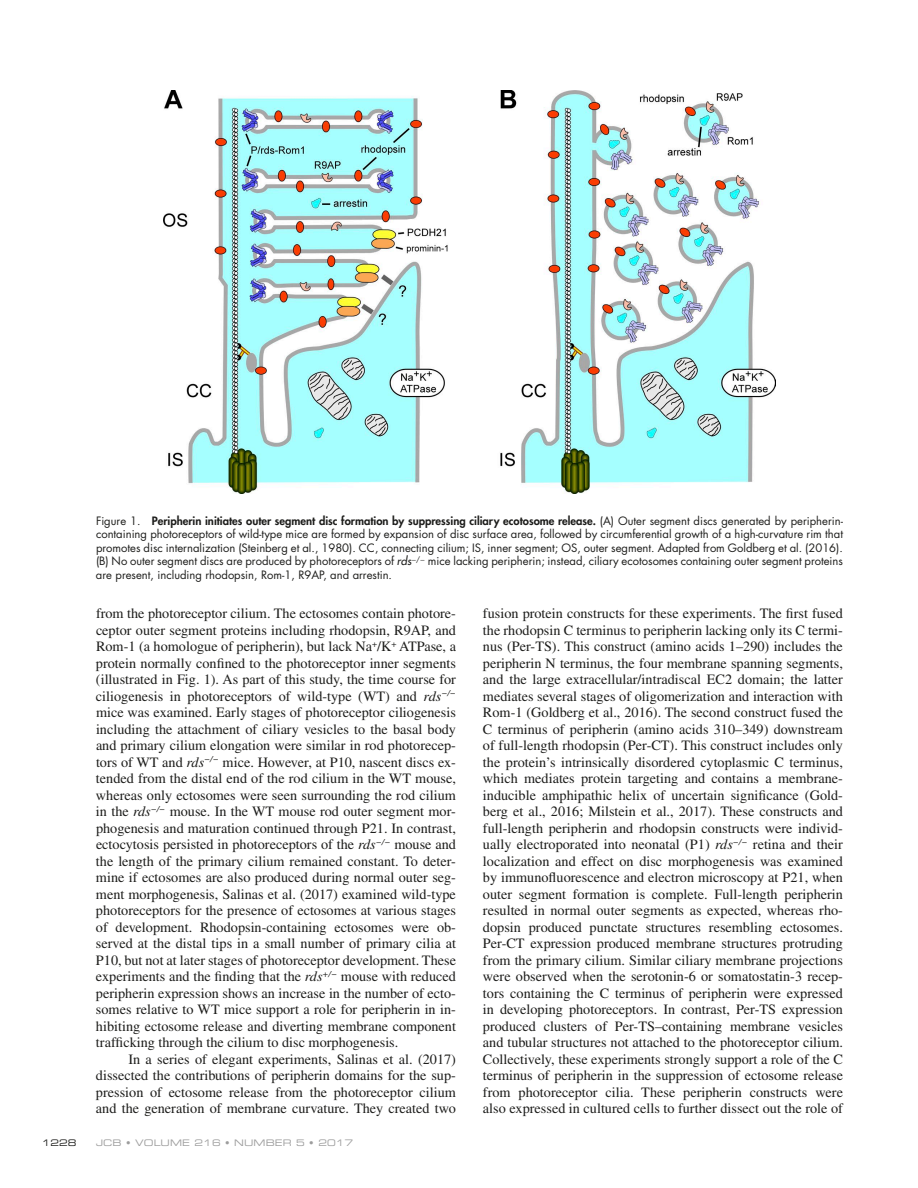
<style>
.page{position:relative;width:918px;height:1188px;background:#fff}
.page>*{position:absolute;margin:0;border:0;box-sizing:border-box;transform-origin:0 0}
.t1{font:14.25px/16.5px "Times LT Std";color:#1d1d1b;text-align:justify}
.t2{font:11.25px/13.5px "Futura Std";color:#1d1d1b;text-align:justify}
.t3{font:9px "Eurostile LT Std Ex 2";letter-spacing:.01em;color:#9d9d9d}
.t4{font:9px "Eurostile LT Std Ex 2";color:#1d1d1b}
.s1{font-weight:800}
.s2{font-weight:500;font-style:italic}
.s3{font-style:italic}
</style>
<div class="page">
<img style="left:164px;top:90px;width:611px;height:403px">
<p class="t2" style="left:96px;top:514px;width:749px">Figure 1. <span class="s1">Peripherin initiates outer segment disc formation by suppressing ciliary ecotosome release.</span> (A) Outer segment discs generated by peripherin&shy;containing photoreceptors of wild-type mice are formed by expansion of disc surface area, followed by circumferential growth of a high-curvature rim that promotes disc internalization (Steinberg et al., 1980). CC, connecting cilium; IS, inner segment; OS, outer segment. Adapted from Goldberg et al. (2016). (B) No outer segment discs are produced by photoreceptors of <span class="s2">rds</span><sup>−</sup><sup>/</sup><sup>−</sup> mice lacking peripherin; instead, ciliary ecotosomes containing outer segment proteins are present, including rhodopsin, Rom-1, R9AP, and arrestin.</p>
<p class="t1" style="left:96px;top:605px;width:362px">from the photoreceptor cilium. The ectosomes contain photore&shy;ceptor outer segment proteins including rhodopsin, R9AP, and Rom-1 (a homologue of peripherin), but lack Na<sup>+</sup>/K<sup>+</sup> ATPase, a protein normally confined to the photoreceptor inner segments (illustrated in Fig. 1). As part of this study, the time course for ciliogenesis in photoreceptors of wild-type (WT) and <span class="s3">rds</span><sup>−</sup><sup>/</sup><sup>− </sup>mice was examined. Early stages of photoreceptor ciliogenesis including the attachment of ciliary vesicles to the basal body and primary cilium elongation were similar in rod photorecep&shy;tors of WT and <span class="s3">rds</span><sup>−</sup><sup>/</sup><sup>−</sup> mice. However, at P10, nascent discs ex&shy;tended from the distal end of the rod cilium in the WT mouse, whereas only ectosomes were seen surrounding the rod cilium in the <span class="s3">rds</span><sup>−</sup><sup>/</sup><sup>−</sup> mouse. In the WT mouse rod outer segment mor&shy;phogenesis and maturation continued through P21. In contrast, ectocytosis persisted in photoreceptors of the <span class="s3">rds</span><sup>−</sup><sup>/</sup><sup>−</sup> mouse and the length of the primary cilium remained constant. To deter&shy;mine if ectosomes are also produced during normal outer seg&shy;ment morphogenesis, Salinas et al. (2017) examined wild-type photoreceptors for the presence of ectosomes at various stages of development. Rhodopsin-containing ectosomes were ob&shy;served at the distal tips in a small number of primary cilia at P10, but not at later stages of photoreceptor development. These experiments and the finding that the <span class="s3">rds</span><sup>+/</sup><sup>−</sup> mouse with reduced peripherin expression shows an increase in the number of ecto&shy;somes relative to WT mice support a role for peripherin in in&shy;hibiting ectosome release and diverting membrane component trafficking through the cilium to disc morphogenesis.</p>
<p class="t1" style="left:96px;top:1050px;width:362px;text-indent:32px">In a series of elegant experiments, Salinas et al. (2017) dissected the contributions of peripherin domains for the sup&shy;pression of ectosome release from the photoreceptor cilium and the generation of membrane curvature. They created two</p>
<p class="t4" style="left:42px;top:1136px;width:36px">1228</p>
<p class="t3" style="left:96px;top:1136px;width:259px">JCB • VOLUME 216 • NUMBER 5 • 2017</p>
<p class="t1" style="left:483px;top:605px;width:362px">fusion protein constructs for these experiments. The first fused the rhodopsin C terminus to peripherin lacking only its C termi&shy;nus (Per-TS). This construct (amino acids 1–290) includes the peripherin N terminus, the four membrane spanning segments, and the large extracellular/intradiscal EC2 domain; the latter mediates several stages of oligomerization and interaction with Rom-1 (Goldberg et al., 2016). The second construct fused the C terminus of peripherin (amino acids 310–349) downstream of full-length rhodopsin (Per-CT). This construct includes only the protein’s intrinsically disordered cytoplasmic C terminus, which mediates protein targeting and contains a membrane&shy;inducible amphipathic helix of uncertain significance (Gold&shy;berg et al., 2016; Milstein et al., 2017). These constructs and full-length peripherin and rhodopsin constructs were individ&shy;ually electroporated into neonatal (P1) <span class="s3">rds</span><sup>−</sup><sup>/</sup><sup>−</sup> retina and their localization and effect on disc morphogenesis was examined by immunofluorescence and electron microscopy at P21, when outer segment formation is complete. Full-length peripherin resulted in normal outer segments as expected, whereas rho&shy;dopsin produced punctate structures resembling ectosomes.<br>Per-CT expression produced membrane structures protruding from the primary cilium. Similar ciliary membrane projections were observed when the serotonin-6 or somatostatin-3 recep&shy;tors containing the C terminus of peripherin were expressed in developing photoreceptors. In contrast, Per-TS expression produced clusters of Per-TS–containing membrane vesicles and tubular structures not attached to the photoreceptor cilium.<br>Collectively, these experiments strongly support a role of the C terminus of peripherin in the suppression of ectosome release from photoreceptor cilia. These peripherin constructs were also expressed in cultured cells to further dissect out the role of</p>
</div>
